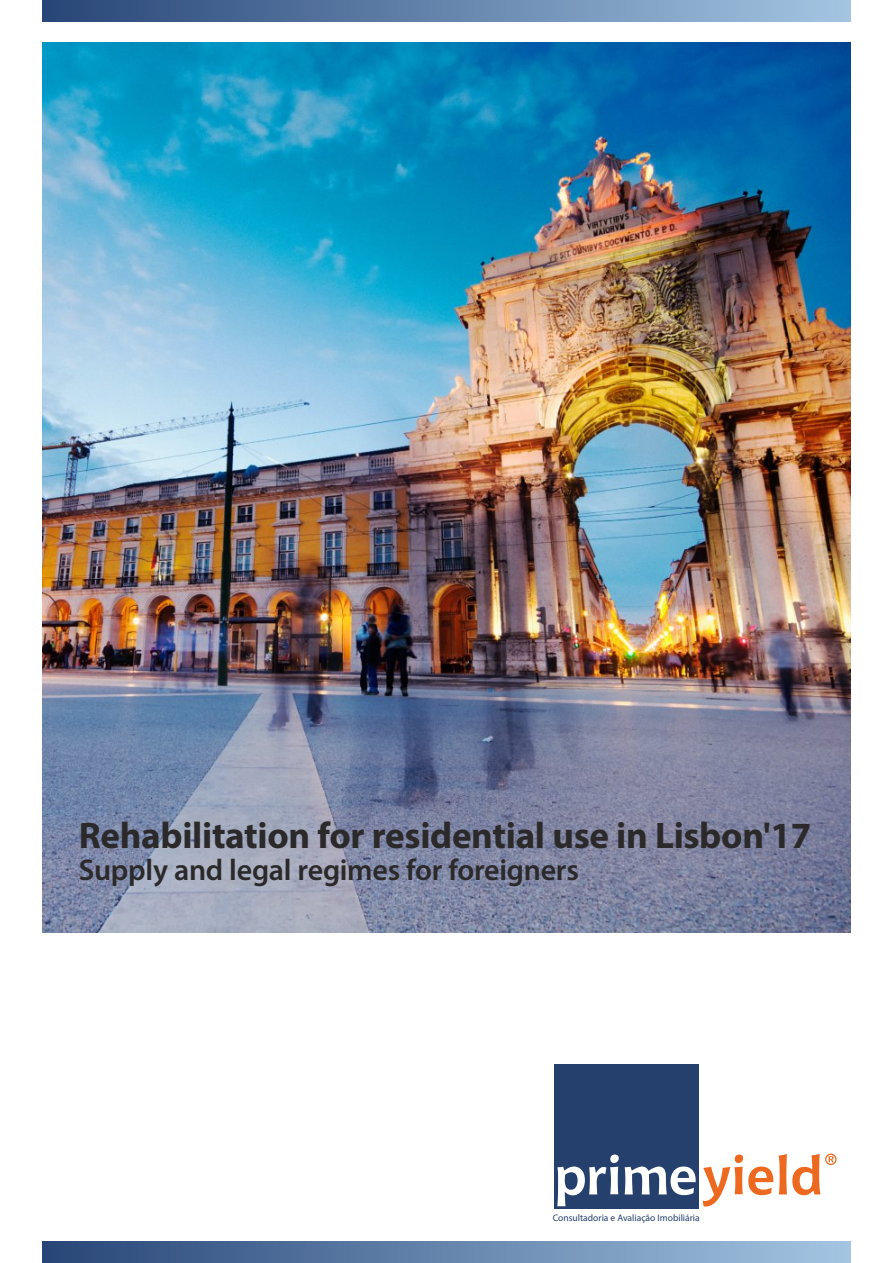
<style>
.page{position:relative;width:893px;height:1263px;background:#fff}
.page>*{position:absolute;margin:0;border:0;box-sizing:border-box;transform-origin:0 0}
.t1{font:700 37.05px "Myriad Pro";letter-spacing:-.01em;color:#2b2929}
.t2{font:600 30px "Myriad Pro";letter-spacing:-.01em;color:#2b2929}
.t3{font:9.6px "Myriad Pro";color:#26406e}
</style>
<div class="page">
<img style="left:43px;top:42px;width:808px;height:890px">
<div style="left:43px;top:1242px;width:807px;height:21px;background:linear-gradient(to right,#284577,#a4c5e2)"></div>
<div style="left:43px;top:0;width:807px;height:21px;background:linear-gradient(to right,#284577,#a4c5e2)"></div>
<div style="left:554px;top:1064px;width:145px;height:145px;background:#26406e"></div>
<svg style="left:625px;top:1166px;width:71px;height:29px"></svg>
<svg style="left:557px;top:1154px;width:62px;height:52px"></svg>
<svg style="left:703px;top:1153px;width:133px;height:53px"></svg>
<p class="t1" style="left:79px;top:820px;width:734px">Rehabilitation for residential use in Lisbon'17</p>
<p class="t2" style="left:79px;top:857px;width:501px">Supply and legal regimes for foreigners</p>
<p class="t3" style="left:553px;top:1213px;width:148px">Consultadoria e Avaliação Imobiliária</p>
</div>
